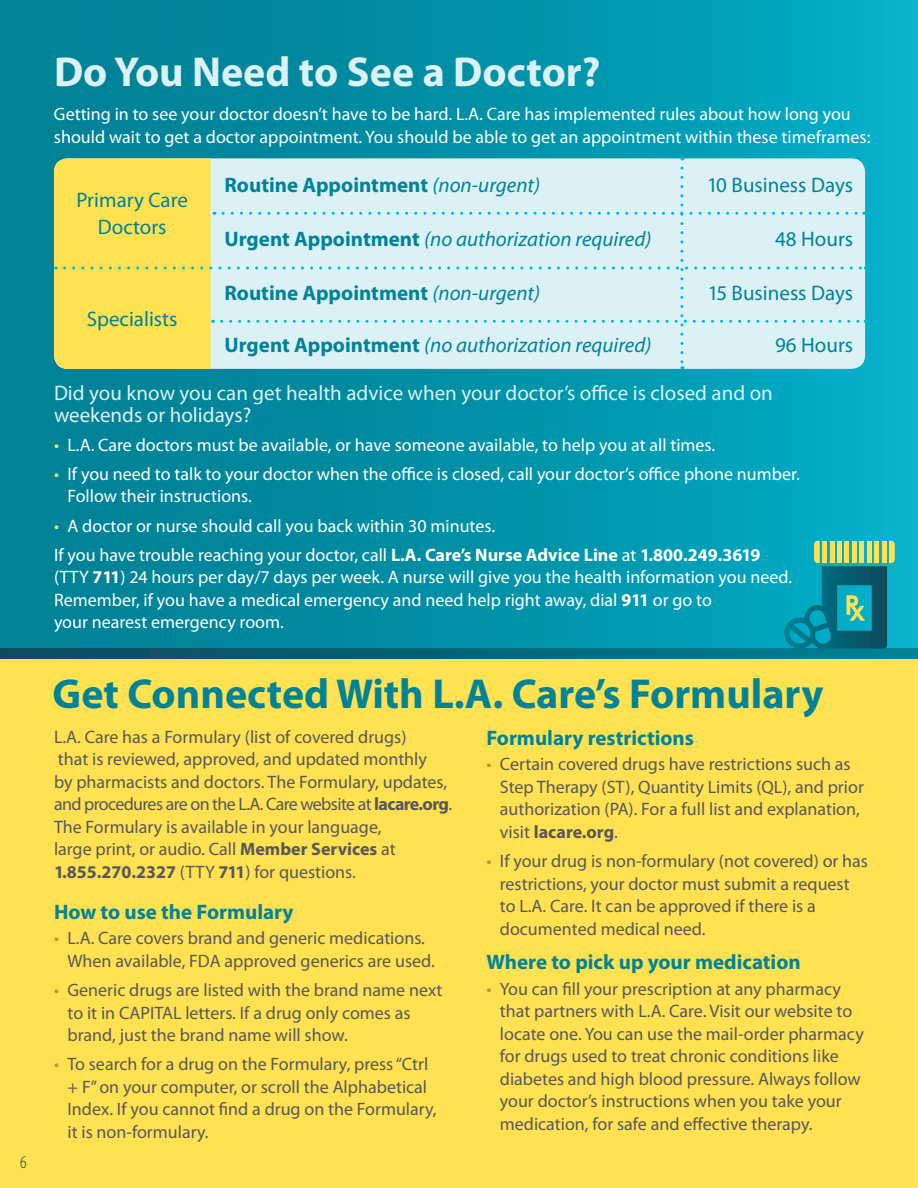
<style>
.page{position:relative;width:918px;height:1188px;background:#fff}
.page>*{position:absolute;margin:0;border:0;box-sizing:border-box;transform-origin:0 0}
.t1{font:700 42px "Myriad Pro";color:#008397}
.t2{font:700 42px "Myriad Pro";color:#dbf1f6}
.t3{font:700 21px "Myriad Pro";color:#008397}
.t4{font:21px/22.5px "Myriad Pro";color:#dbf1f6}
.t5{font:italic 21px "Myriad Pro";color:#008397}
.t6{font:21px/26.2px "Myriad Pro";color:#008397;text-align:center}
.t7{font:18px/22.5px "Myriad Pro";color:#57585a}
.t8{font:18px/22.5px "Myriad Pro";color:#fff}
.t9{font:300 condensed 18px "Myriad Pro";color:#0e495c}
.s1{font-weight:400;font-style:italic}
.s2{font-weight:700;font-style:normal}
.s3{color:#ffe152}
.s4{font-weight:700}
.s5{color:#e4812a}
</style>
<div class="page">
<div style="left:0;top:0;width:918px;height:1012px;background:linear-gradient(to right,#007b8e,#03acc5)"></div>
<div style="left:0;top:653px;width:918px;height:535px;background:#ffe152"></div>
<svg style="left:0;top:648px;width:918px;height:11px;background:#036577"></svg>
<svg style="left:54px;top:158px;width:812px;height:211px;background:#dfecd3"></svg>
<svg style="left:784px;top:541px;width:110px;height:108px;background:#239496"></svg>
<p class="t9" style="left:20px;top:1152px;width:8px">6</p>
<h2 class="t2" style="left:54px;top:44px;width:548px">Do You Need to See a Doctor?</h2>
<p class="t8" style="left:54px;top:103px;width:818px">Getting in to see your doctor doesn’t have to be hard. L.A. Care has implemented rules about how long you should wait to get a doctor appointment. You should be able to get an appointment within these timeframes:</p>
<h3 class="t6" style="left:76px;top:187px;width:113px">Primary Care<br>Doctors</h3>
<h3 class="t6" style="left:87px;top:306px;width:92px">Specialists</h3>
<p class="t3" style="left:225px;top:172px;width:317px">Routine Appointment <span class="s1">(non-urgent)</span></p>
<p class="t6" style="left:707px;top:172px;width:148px">10 Business Days</p>
<p class="t5" style="left:225px;top:226px;width:428px"><span class="s2">Urgent Appointment</span> (no authorization required)</p>
<p class="t6" style="left:775px;top:225px;width:80px">48 Hours</p>
<p class="t3" style="left:225px;top:279px;width:317px">Routine Appointment <span class="s1">(non-urgent)</span></p>
<p class="t6" style="left:708px;top:280px;width:147px">15 Business Days</p>
<p class="t5" style="left:225px;top:332px;width:428px"><span class="s2">Urgent Appointment</span> (no authorization required)</p>
<p class="t6" style="left:775px;top:332px;width:80px">96 Hours</p>
<p class="t4" style="left:54px;top:381px;width:720px">Did you know you can get health advice when your doctor’s office is closed and on weekends or holidays?</p>
<p class="t8" style="left:54px;top:433px;width:663px"><span class="s3">•</span> L.A. Care doctors must be available, or have someone available, to help you at all times.</p>
<p class="t8" style="left:68px;top:462px;width:734px;text-indent:-14px"><span class="s3">•</span> If you need to talk to your doctor when the office is closed, call your doctor’s office phone number.<br>Follow their instructions.</p>
<p class="t8" style="left:54px;top:514px;width:443px"><span class="s3">•</span> A doctor or nurse should call you back within 30 minutes.</p>
<p class="t8" style="left:54px;top:543px;width:740px">If you have trouble reaching your doctor, call <span class="s4">L.A. Care’s Nurse Advice Line</span> at <span class="s4">1.800.249.3619 </span>(TTY <span class="s4">711</span>) 24 hours per day/7 days per week. A nurse will give you the health information you need.<br>Remember, if you have a medical emergency and need help right away, dial <span class="s4">911</span> or go to<br>your nearest emergency room.</p>
<h2 class="t1" style="left:52px;top:667px;width:772px">Get Connected With L.A. Care’s Formulary</h2>
<p class="t7" style="left:54px;top:725px;width:400px">L.A. Care has a Formulary (list of covered drugs)<br>that is reviewed, approved, and updated monthly<br>by pharmacists and doctors. The Formulary, updates, and procedures are on the L.A. Care website at <span class="s4">lacare.org</span>.<br>The Formulary is available in your language,<br>large print, or audio. Call <span class="s4">Member Services</span> at <span class="s4">1.855.270.2327</span> (TTY <span class="s4">711</span>) for questions.</p>
<h3 class="t3" style="left:54px;top:898px;width:241px">How to use the Formulary</h3>
<p class="t7" style="left:68px;top:927px;width:369px;text-indent:-14px"><span class="s5">•</span> L.A. Care covers brand and generic medications.<br>When available, FDA approved generics are used.</p>
<p class="t7" style="left:68px;top:979px;width:377px;text-indent:-14px"><span class="s5">•</span> Generic drugs are listed with the brand name next to it in CAPITAL letters. If a drug only comes as brand, just the brand name will show.</p>
<p class="t7" style="left:68px;top:1053px;width:371px;text-indent:-14px"><span class="s5">•</span> To search for a drug on the Formulary, press “Ctrl + F” on your computer, or scroll the Alphabetical Index. If you cannot find a drug on the Formulary, it is non-formulary.</p>
<h3 class="t3" style="left:486px;top:724px;width:209px">Formulary restrictions</h3>
<p class="t7" style="left:500px;top:753px;width:366px;text-indent:-14px"><span class="s5">•</span> Certain covered drugs have restrictions such as Step Therapy (ST), Quantity Limits (QL), and prior authorization (PA). For a full list and explanation, visit <span class="s4">lacare.org</span>.</p>
<p class="t7" style="left:500px;top:850px;width:370px;text-indent:-14px"><span class="s5">•</span> If your drug is non-formulary (not covered) or has restrictions, your doctor must submit a request to L.A. Care. It can be approved if there is a documented medical need.</p>
<h3 class="t3" style="left:486px;top:948px;width:316px">Where to pick up your medication</h3>
<p class="t7" style="left:500px;top:977px;width:365px;text-indent:-14px"><span class="s5">•</span> You can fill your prescription at any pharmacy that partners with L.A. Care. Visit our website to locate one. You can use the mail-order pharmacy for drugs used to treat chronic conditions like diabetes and high blood pressure. Always follow your doctor’s instructions when you take your medication, for safe and effective therapy.</p>
</div>
